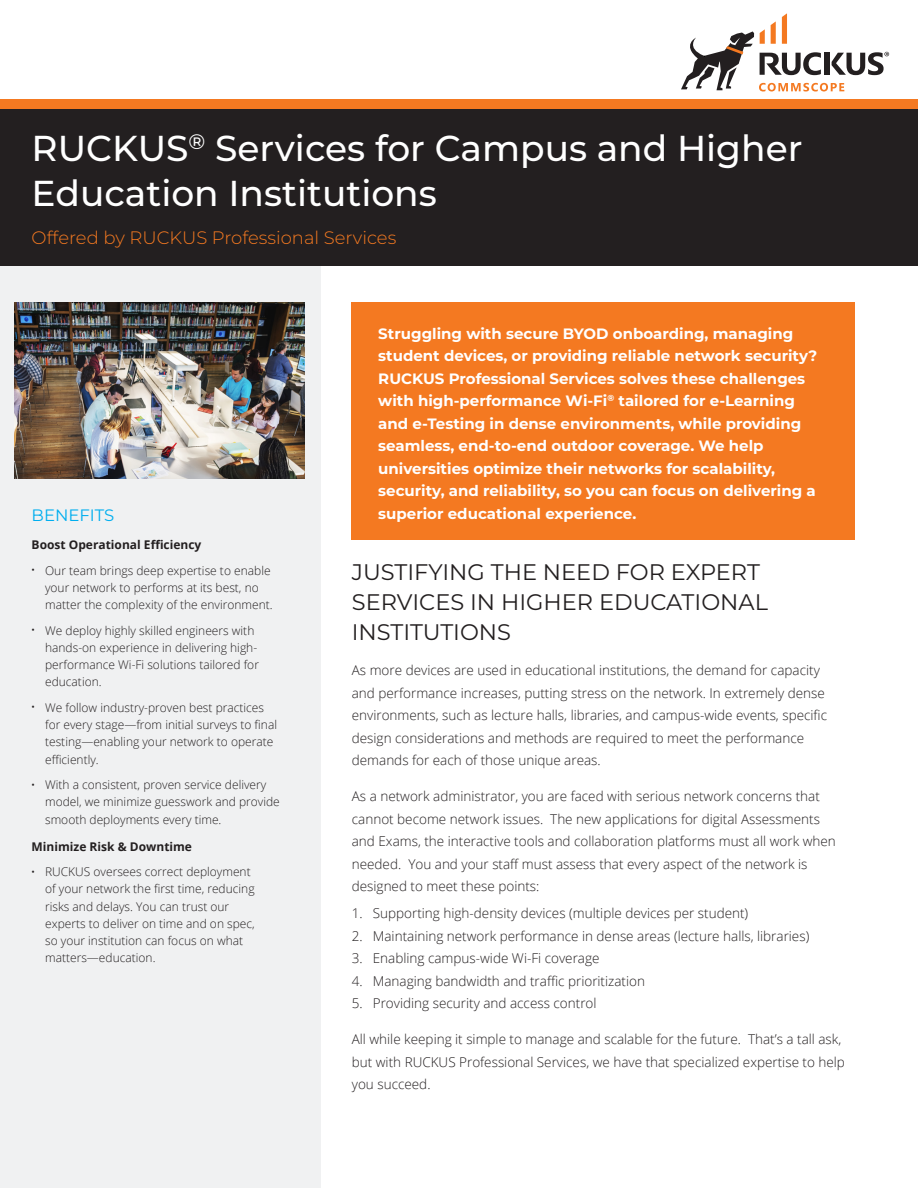
<style>
.page{position:relative;width:918px;height:1188px;background:#fff}
.page>*{position:absolute;margin:0;border:0;box-sizing:border-box;transform-origin:0 0}
.Header_1{font:500 36px/45px "Montserrat";color:#fff}
.Main_Headline_18pt__ruckus{font:22.5px/30px "Montserrat";color:#231f20}
.Header_1-2{font:300 18px "Montserrat";color:#f47921}
.Subhead_11_pt_blue__ruckus{font:16.5px "Montserrat";color:#00aeef}
.Subhead_9_pt_bold___ruckus{font:700 15px/22.5px "Montserrat";color:#fff}
.Body_text_9pt{font:300 13.5px/22.5px "Open Sans";color:#231f20}
.sidebar_bullets_8pt_normal_spacing__ruck{font:300 12px/17.2px "Open Sans";color:#231f20}
.Body_text_9pt__ruckus{font:700 12px "Open Sans";color:#231f20}
.s1{font-weight:400;font-size:9px}
</style>
<div class="page">
<div style="left:0;top:198px;width:321px;height:990px;background:#f0f1f2"></div>
<div style="left:0;top:102px;width:918px;height:164px;background:#231f20"></div>
<svg style="left:681px;top:13px;width:208px;height:79px"></svg>
<div style="left:0;top:99px;width:918px;height:10px;background:#f47921"></div>
<img style="left:14px;top:303px;width:290px;height:175px">
<div style="left:352px;top:302px;width:503px;height:238px;background:#f47921"></div>
<p class="Header_1" style="left:32px;top:125px;width:772px">RUCKUS<sup>®</sup> Services for Campus and Higher<br>Education Institutions</p>
<p class="Header_1-2" style="left:32px;top:225px;width:366px">Offered by RUCKUS Professional Services</p>
<p class="Subhead_9_pt_bold___ruckus" style="left:378px;top:322px;width:441px">Struggling with secure BYOD onboarding, managing student devices, or providing reliable network security?<br>RUCKUS Professional Services solves these challenges with high-performance Wi-Fi<sup>®</sup> tailored for e-Learning and e-Testing in dense environments, while providing seamless, end-to-end outdoor coverage. We help universities optimize their networks for scalability, security, and reliability, so you can focus on delivering a</p>
<p class="Subhead_11_pt_blue__ruckus" style="left:32px;top:504px;width:84px">BENEFITS</p>
<p class="Subhead_9_pt_bold___ruckus" style="left:378px;top:502px;width:259px">superior educational experience.</p>
<p class="Body_text_9pt__ruckus" style="left:32px;top:536px;width:171px">Boost Operational Efficiency</p>
<p class="sidebar_bullets_8pt_normal_spacing__ruck" style="left:45px;top:561px;width:229px;text-indent:-14px"><span class="s1">•</span> Our team brings deep expertise to enable your network to performs at its best, no matter the complexity of the environment.</p>
<p class="sidebar_bullets_8pt_normal_spacing__ruck" style="left:45px;top:621px;width:215px;text-indent:-14px"><span class="s1">•</span> We deploy highly skilled engineers with hands-on experience in delivering high&shy;performance Wi-Fi solutions tailored for education.</p>
<p class="sidebar_bullets_8pt_normal_spacing__ruck" style="left:45px;top:698px;width:233px;text-indent:-14px"><span class="s1">•</span> We follow industry-proven best practices for every stage—from initial surveys to final testing—enabling your network to operate efficiently.</p>
<p class="sidebar_bullets_8pt_normal_spacing__ruck" style="left:45px;top:776px;width:236px;text-indent:-14px"><span class="s1">•</span> With a consistent, proven service delivery model, we minimize guesswork and provide smooth deployments every time.</p>
<p class="Body_text_9pt__ruckus" style="left:32px;top:838px;width:162px">Minimize Risk &amp; Downtime</p>
<p class="sidebar_bullets_8pt_normal_spacing__ruck" style="left:45px;top:863px;width:211px;text-indent:-14px"><span class="s1">•</span> RUCKUS oversees correct deployment of your network the first time, reducing risks and delays. You can trust our experts to deliver on time and on spec, so your institution can focus on what matters—education.</p>
<p class="Main_Headline_18pt__ruckus" style="left:352px;top:556px;width:418px">JUSTIFYING THE NEED FOR EXPERT<br>SERVICES IN HIGHER EDUCATIONAL<br>INSTITUTIONS</p>
<p class="Body_text_9pt" style="left:352px;top:658px;width:477px">As more devices are used in educational institutions, the demand for capacity and performance increases, putting stress on the network. In extremely dense environments, such as lecture halls, libraries, and campus-wide events, specific design considerations and methods are required to meet the performance demands for each of those unique areas.</p>
<p class="Body_text_9pt" style="left:352px;top:784px;width:485px">As a network administrator, you are faced with serious network concerns that cannot become network issues. The new applications for digital Assessments and Exams, the interactive tools and collaboration platforms must all work when needed. You and your staff must assess that every aspect of the network is designed to meet these points:</p>
<p class="Body_text_9pt" style="left:352px;top:901px;width:398px">1. Supporting high-density devices (multiple devices per student)</p>
<p class="Body_text_9pt" style="left:352px;top:924px;width:459px">2. Maintaining network performance in dense areas (lecture halls, libraries)</p>
<p class="Body_text_9pt" style="left:352px;top:946px;width:249px">3. Enabling campus-wide Wi-Fi coverage</p>
<p class="Body_text_9pt" style="left:352px;top:969px;width:295px">4. Managing bandwidth and traffic prioritization</p>
<p class="Body_text_9pt" style="left:352px;top:991px;width:246px">5. Providing security and access control</p>
<p class="Body_text_9pt" style="left:352px;top:1027px;width:495px">All while keeping it simple to manage and scalable for the future. That’s a tall ask, but with RUCKUS Professional Services, we have that specialized expertise to help you succeed.</p>
</div>
